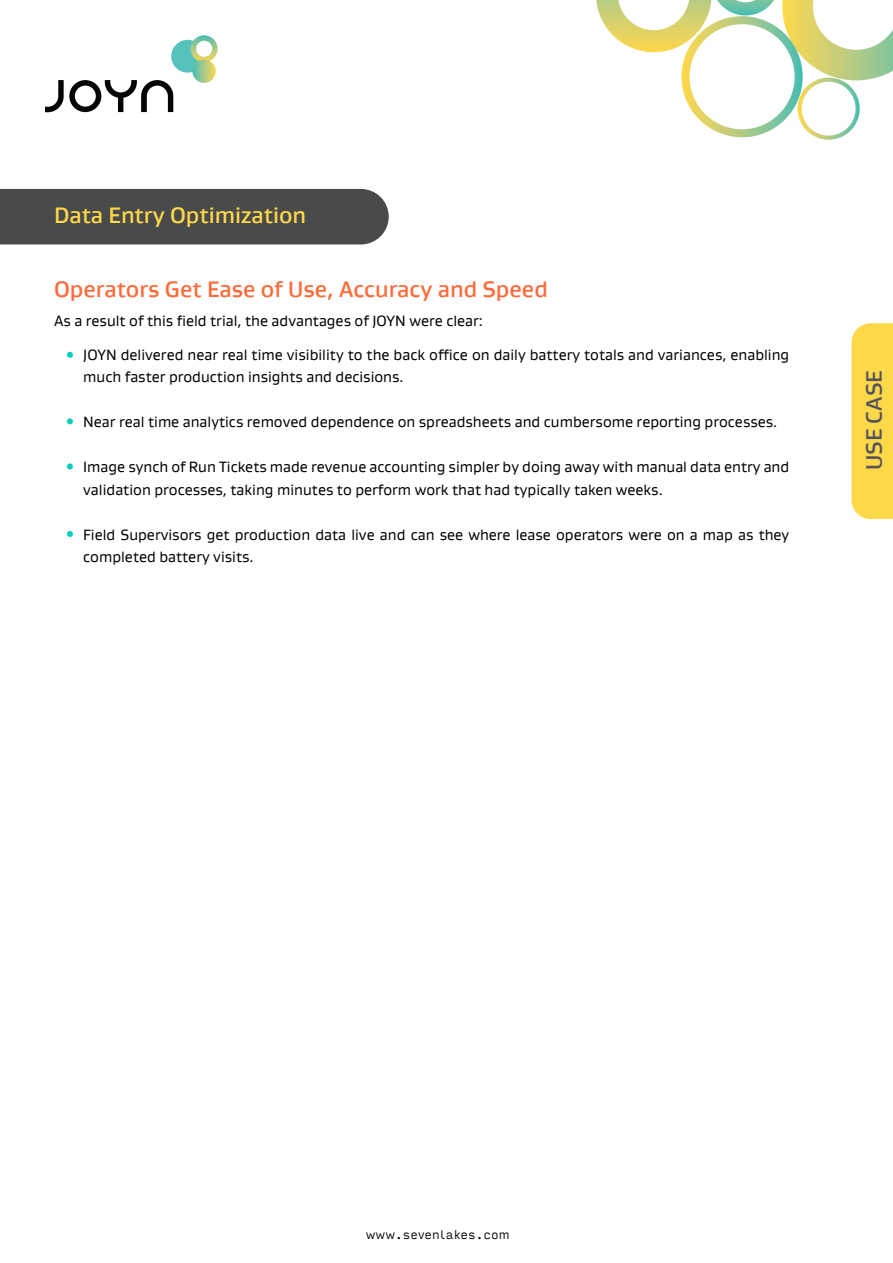
<style>
.page{position:relative;width:893px;height:1263px;background:#fff}
.page>*{position:absolute;margin:0;border:0;box-sizing:border-box;transform-origin:0 0}
.t1{font:500 22.5px "Gustanlp";color:#ff6a39}
.t2{font:500 22.5px "Gustanlp";color:#ffd94a}
.t3{font:500 22.5px "Gustanlp";color:#56535a}
.t4{font:15px/22.5px "Gustanlp";color:#000}
.t5{font:300 12px "Input Sans";color:#000}
</style>
<div class="page">
<svg style="left:171px;top:35px;width:46px;height:38px"></svg>
<svg style="left:192px;top:60px;width:24px;height:23px"></svg>
<svg style="left:45px;top:80px;width:128px;height:32px"></svg>
<svg style="left:596px;top:0;width:297px;height:140px"></svg>
<div style="left:851px;top:323px;width:42px;height:196px;background:#fdd849"></div>
<div style="left:0;top:189px;width:389px;height:55px;background:#494a4a"></div>
<svg style="left:67px;top:352px;width:6px;height:6px"></svg>
<svg style="left:67px;top:418px;width:6px;height:6px"></svg>
<svg style="left:67px;top:463px;width:6px;height:6px"></svg>
<svg style="left:67px;top:531px;width:6px;height:6px"></svg>
<p class="t2" style="left:54px;top:200px;width:254px">Data Entry Optimization</p>
<p class="t1" style="left:54px;top:274px;width:495px">Operators Get Ease of Use, Accuracy and Speed</p>
<p class="t4" style="left:54px;top:309px;width:430px">As a result of this field trial, the advantages of JOYN were clear:</p>
<p class="t4" style="left:83px;top:343px;width:707px">JOYN delivered near real time visibility to the back office on daily battery totals and variances, enabling much faster production insights and decisions.</p>
<p class="t4" style="left:83px;top:410px;width:695px">Near real time analytics removed dependence on spreadsheets and cumbersome reporting processes.</p>
<p class="t4" style="left:83px;top:455px;width:707px">Image synch of Run Tickets made revenue accounting simpler by doing away with manual data entry and validation processes, taking minutes to perform work that had typically taken weeks.</p>
<p class="t4" style="left:83px;top:523px;width:708px">Field Supervisors get production data live and can see where lease operators were on a map as they completed battery visits.</p>
<p class="t3" style="left:859px;top:470px;width:101px;rotate:-90deg">USE CASE</p>
<p class="t5" style="left:366px;top:1224px;width:145px">www.sevenlakes.com</p>
</div>
